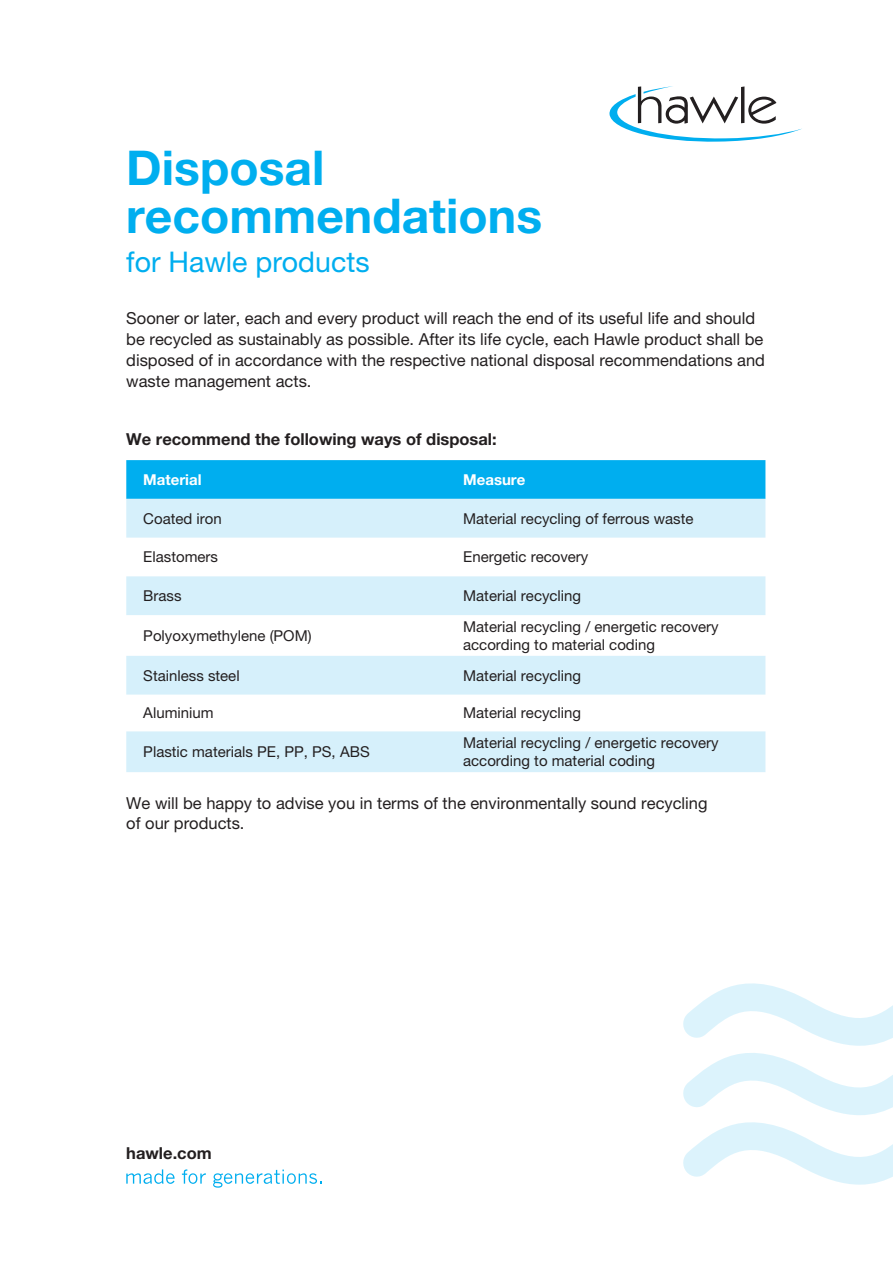
<style>
.page{position:relative;width:893px;height:1263px;background:#fff}
.page>*{position:absolute;margin:0;border:0;box-sizing:border-box;transform-origin:0 0}
.t1{font:700 48px/47.5px "Helvetica Neue LT Pro";color:#00aeef}
.t2{font:28.5px "Helvetica Neue LT Pro";color:#00aeef}
.t3{font:16.5px/21px "Helvetica Neue LT Pro";color:#231f20}
.t4{font:700 16.5px "Helvetica Neue LT Pro";color:#231f20}
.t5{font:15px/18px "Helvetica Neue LT Pro";color:#231f20}
.t6{font:700 15px "Helvetica Neue LT Pro";color:#fff}
</style>
<div class="page">
<svg style="left:683px;top:983px;width:210px;height:202px"></svg>
<svg style="left:609px;top:86px;width:193px;height:56px"></svg>
<div style="left:126px;top:460px;width:639px;height:39px;background:#00aeef"></div>
<svg style="left:126px;top:499px;width:639px;height:273px;fill:#d6f0fb"></svg>
<svg style="left:126px;top:1169px;width:49px;height:15px"></svg>
<svg style="left:182px;top:1169px;width:24px;height:15px"></svg>
<svg style="left:213px;top:1169px;width:109px;height:19px"></svg>
<h1 class="t1" style="left:126px;top:143px;width:417px">Disposal recommendations</h1>
<h2 class="t2" style="left:126px;top:245px;width:245px">for Hawle products</h2>
<p class="t3" style="left:126px;top:308px;width:640px">Sooner or later, each and every product will reach the end of its useful life and should be recycled as sustainably as possible. After its life cycle, each Hawle product shall be disposed of in accordance with the respective national disposal recommendations and waste management acts.</p>
<p class="t4" style="left:126px;top:429px;width:372px">We recommend the following ways of disposal:</p>
<p class="t6" style="left:143px;top:470px;width:60px">Material</p>
<p class="t6" style="left:463px;top:470px;width:64px">Measure</p>
<p class="t5" style="left:143px;top:509px;width:80px">Coated iron</p>
<p class="t5" style="left:463px;top:509px;width:232px">Material recycling of ferrous waste</p>
<p class="t5" style="left:143px;top:548px;width:76px">Elastomers</p>
<p class="t5" style="left:463px;top:548px;width:127px">Energetic recovery</p>
<p class="t5" style="left:143px;top:586px;width:40px">Brass</p>
<p class="t5" style="left:463px;top:586px;width:120px">Material recycling</p>
<p class="t5" style="left:143px;top:626px;width:170px">Polyoxymethylene (POM)</p>
<p class="t5" style="left:463px;top:617px;width:257px">Material recycling / energetic recovery according to material coding</p>
<p class="t5" style="left:143px;top:666px;width:98px">Stainless steel</p>
<p class="t5" style="left:463px;top:666px;width:120px">Material recycling</p>
<p class="t5" style="left:143px;top:704px;width:72px">Aluminium</p>
<p class="t5" style="left:463px;top:704px;width:120px">Material recycling</p>
<p class="t5" style="left:143px;top:743px;width:228px">Plastic materials PE, PP, PS, ABS</p>
<p class="t5" style="left:463px;top:734px;width:257px">Material recycling / energetic recovery according to material coding</p>
<p class="t3" style="left:126px;top:793px;width:583px;line-height:19.8px">We will be happy to advise you in terms of the environmentally sound recycling of our products.</p>
<p class="t4" style="left:126px;top:1143px;width:87px">hawle.com</p>
</div>
